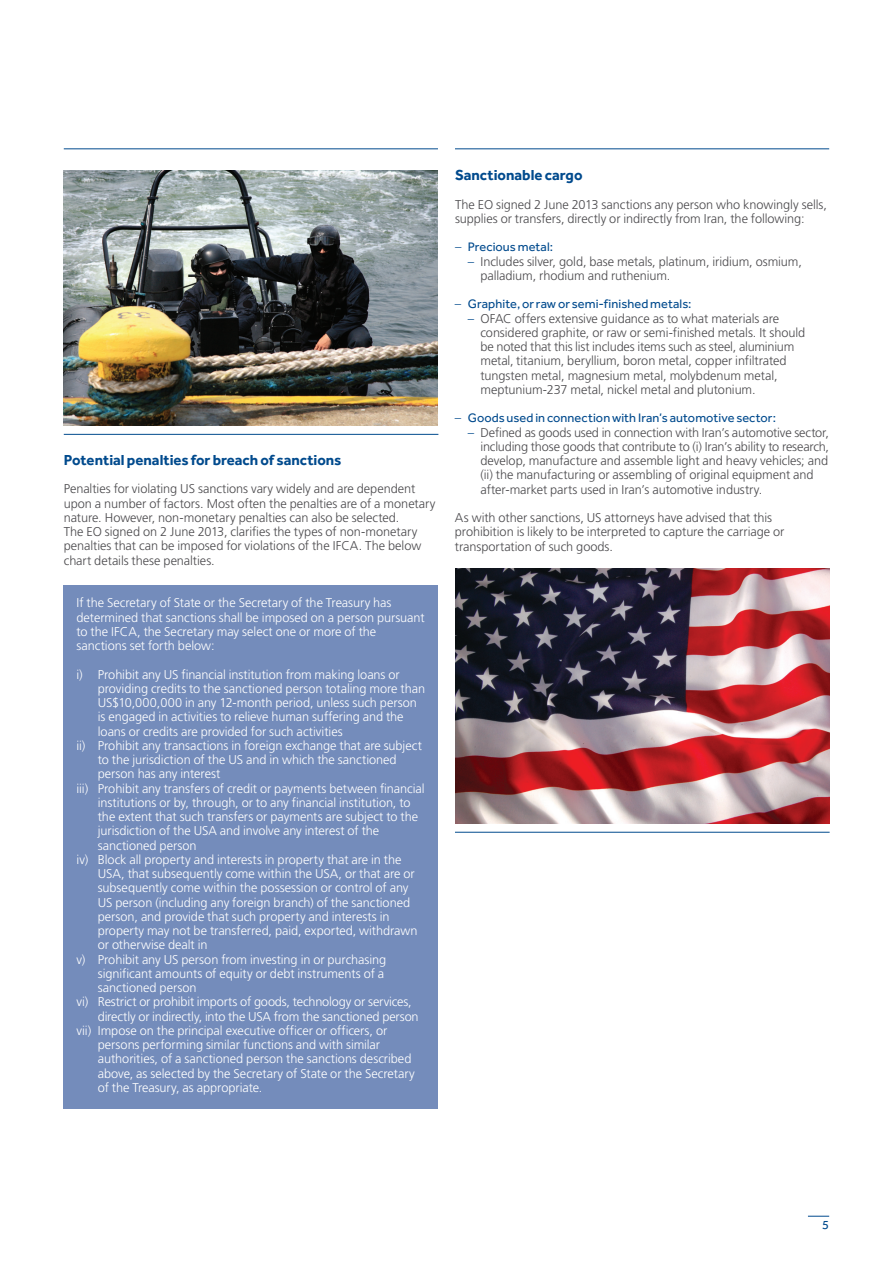
<style>
.page{position:relative;width:893px;height:1263px;background:#fff}
.page>*{position:absolute;margin:0;border:0;box-sizing:border-box;transform-origin:0 0}
.t1{font:700 15px "Effra";color:#004a8d}
.t2{font:300 12.75px/14.2px "Frutiger LT Std";letter-spacing:-.005em;color:#fff}
.t3{font:300 12.75px/14.2px "Frutiger LT Std";letter-spacing:-.005em;color:#4b4a4d}
.t4{font:12.75px "Effra";letter-spacing:.005em;color:#004a8d}
.s1{font-family:"Frutiger LT Std";font-weight:300}
.s2{color:#004a8d}
</style>
<div class="page">
<hr style="left:455px;top:149px;width:374px;height:1px;background:#004a8d">
<hr style="left:64px;top:149px;width:374px;height:1px;background:#004a8d">
<svg style="left:808px;top:1216px;width:21px;height:1px"></svg>
<hr style="left:455px;top:832px;width:375px;height:1px;background:#004a8d">
<img style="left:455px;top:569px;width:374px;height:255px">
<hr style="left:64px;top:434px;width:374px;height:1px;background:#004a8d">
<img style="left:64px;top:171px;width:374px;height:255px">
<div style="left:64px;top:585px;width:374px;height:524px;background:#748cbb"></div>
<p class="t1" style="left:64px;top:451px;width:279px">Potential penalties for breach of sanctions</p>
<p class="t3" style="left:64px;top:482px;width:373px">Penalties for violating US sanctions vary widely and are dependent upon a number of factors. Most often the penalties are of a monetary nature. However, non-monetary penalties can also be selected.<br>The EO signed on 2 June 2013, clarifies the types of non-monetary penalties that can be imposed for violations of the IFCA. The below chart details these penalties.</p>
<p class="t2" style="left:77px;top:596px;width:350px">If the Secretary of State or the Secretary of the Treasury has determined that sanctions shall be imposed on a person pursuant to the IFCA, the Secretary may select one or more of the sanctions set forth below:</p>
<p class="t2" style="left:77px;top:667px;width:325px">i) Prohibit any US financial institution from making loans or</p>
<p class="t2" style="left:98px;top:681px;width:329px">providing credits to the sanctioned person totaling more than</p>
<p class="t2" style="left:98px;top:696px;width:321px">US$10,000,000 in any 12-month period, unless such person</p>
<p class="t2" style="left:98px;top:710px;width:307px">is engaged in activities to relieve human suffering and the</p>
<p class="t2" style="left:98px;top:724px;width:246px">loans or credits are provided for such activities</p>
<p class="t2" style="left:77px;top:738px;width:347px">ii) Prohibit any transactions in foreign exchange that are subject</p>
<p class="t2" style="left:98px;top:753px;width:300px">to the jurisdiction of the US and in which the sanctioned</p>
<p class="t2" style="left:98px;top:767px;width:124px">person has any interest</p>
<p class="t2" style="left:77px;top:781px;width:349px">iii) Prohibit any transfers of credit or payments between financial</p>
<p class="t2" style="left:98px;top:795px;width:314px">institutions or by, through, or to any financial institution, to</p>
<p class="t2" style="left:98px;top:810px;width:322px">the extent that such transfers or payments are subject to the</p>
<p class="t2" style="left:98px;top:824px;width:283px">jurisdiction of the USA and involve any interest of the</p>
<p class="t2" style="left:98px;top:838px;width:100px">sanctioned person</p>
<p class="t2" style="left:77px;top:852px;width:327px">iv) Block all property and interests in property that are in the</p>
<p class="t2" style="left:98px;top:867px;width:318px">USA, that subsequently come within the USA, or that are or</p>
<p class="t2" style="left:98px;top:881px;width:312px">subsequently come within the possession or control of any</p>
<p class="t2" style="left:98px;top:895px;width:314px">US person (including any foreign branch) of the sanctioned</p>
<p class="t2" style="left:98px;top:909px;width:293px">person, and provide that such property and interests in</p>
<p class="t2" style="left:98px;top:924px;width:321px">property may not be transferred, paid, exported, withdrawn</p>
<p class="t2" style="left:98px;top:938px;width:111px">or otherwise dealt in</p>
<p class="t2" style="left:77px;top:952px;width:311px">v) Prohibit any US person from investing in or purchasing</p>
<p class="t2" style="left:98px;top:966px;width:288px">significant amounts of equity or debt instruments of a</p>
<p class="t2" style="left:98px;top:981px;width:100px">sanctioned person</p>
<p class="t2" style="left:77px;top:995px;width:337px">vi) Restrict or prohibit imports of goods, technology or services,</p>
<p class="t2" style="left:98px;top:1009px;width:322px">directly or indirectly, into the USA from the sanctioned person</p>
<p class="t2" style="left:77px;top:1023px;width:312px">vii) Impose on the principal executive officer or officers, or</p>
<p class="t2" style="left:98px;top:1038px;width:284px">persons performing similar functions and with similar</p>
<p class="t2" style="left:98px;top:1052px;width:315px">authorities, of a sanctioned person the sanctions described</p>
<p class="t2" style="left:98px;top:1066px;width:318px">above, as selected by the Secretary of State or the Secretary</p>
<p class="t2" style="left:98px;top:1080px;width:166px">of the Treasury, as appropriate.</p>
<p class="t1" style="left:455px;top:166px;width:129px">Sanctionable cargo</p>
<p class="t3" style="left:455px;top:197px;width:373px">The EO signed 2 June 2013 sanctions any person who knowingly sells, supplies or transfers, directly or indirectly from Iran, the following:</p>
<p class="t4" style="left:455px;top:240px;width:100px"><span class="s1">–</span> Precious metal:</p>
<p class="t3" style="left:480px;top:254px;width:323px;text-indent:-13px"><span class="s2">–</span> Includes silver, gold, base metals, platinum, iridium, osmium, palladium, rhodium and ruthenium.</p>
<p class="t4" style="left:455px;top:297px;width:238px"><span class="s1">–</span> Graphite, or raw or semi-finished metals:</p>
<p class="t3" style="left:480px;top:311px;width:326px;text-indent:-13px"><span class="s2">–</span> OFAC offers extensive guidance as to what materials are considered graphite, or raw or semi-finished metals. It should be noted that this list includes items such as steel, aluminium metal, titanium, beryllium, boron metal, copper infiltrated tungsten metal, magnesium metal, molybdenum metal, meptunium-237 metal, nickel metal and plutonium.</p>
<p class="t4" style="left:455px;top:411px;width:322px"><span class="s1">–</span> Goods used in connection with Iran’s automotive sector:</p>
<p class="t3" style="left:480px;top:425px;width:350px;text-indent:-13px"><span class="s2">–</span> Defined as goods used in connection with Iran’s automotive sector, including those goods that contribute to (i) Iran’s ability to research, develop, manufacture and assemble light and heavy vehicles; and (ii) the manufacturing or assembling of original equipment and after-market parts used in Iran’s automotive industry.</p>
<p class="t3" style="left:455px;top:511px;width:331px">As with other sanctions, US attorneys have advised that this prohibition is likely to be interpreted to capture the carriage or transportation of such goods.</p>
<p class="t4" style="left:822px;top:1217px;width:8px">5</p>
</div>
